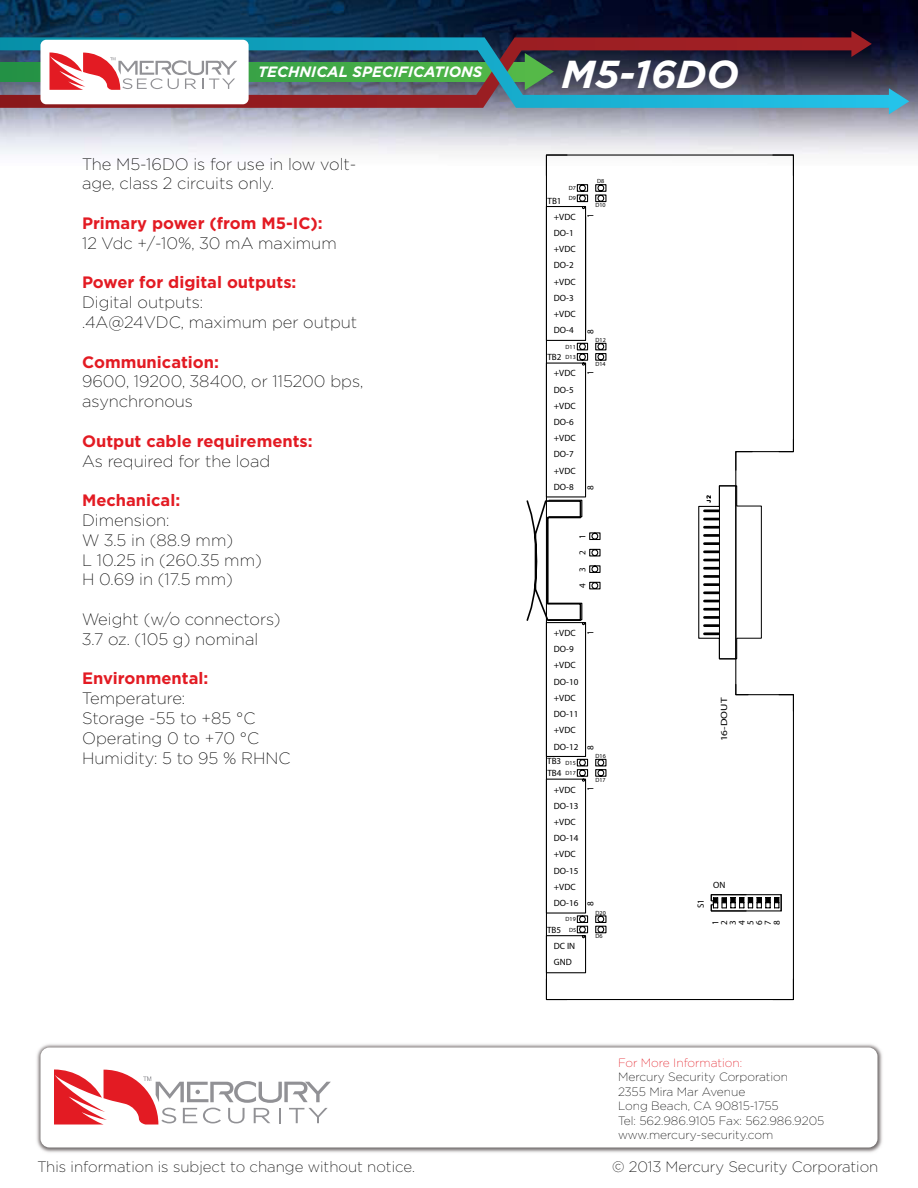
<style>
.page{position:relative;width:918px;height:1188px;background:#fff}
.page>*{position:absolute;margin:0;border:0;box-sizing:border-box;transform-origin:0 0}
.t1{font:italic 700 39px "Gotham";color:#fff}
.t2{font:200 16.5px/19.8px "Gotham";color:#000}
.t3{font:700 16.5px "Gotham";color:#e31b23}
.t4{font:200 15px "Gotham";color:#000}
.t5{font:italic 700 15px "Gotham";color:#fff}
.t6{font:200 12px/14.4px "Gotham";color:#000}
.t7{font:200 12px "Gotham";color:#e31b23}
.t8{font:9.15px/16.2px "Myriad Pro";color:#000}
.t9{font:9.15px "Myriad Pro";color:#000;scale:1.25 1}
.t10{font:6px/10.4px "Myriad Pro";color:#000}
</style>
<div class="page">
<img style="left:36px;top:1044px;width:846px;height:109px">
<div style="left:40px;top:1047px;width:838px;height:100px;background:#fff;border-radius:9px"></div>
<img style="left:0;top:0;width:918px;height:154px">
<svg style="left:851px;top:31px;width:21px;height:6px"></svg>
<svg style="left:0;top:37px;width:891px;height:71px;background:#475d62"></svg>
<svg style="left:889px;top:88px;width:20px;height:26px"></svg>
<div style="left:40px;top:40px;width:209px;height:64px;background:#fff;border-radius:6px"></div>
<svg style="left:50px;top:52px;width:187px;height:38px"></svg>
<svg style="left:54px;top:1070px;width:277px;height:55px"></svg>
<svg style="left:545px;top:154px;width:249px;height:847px"></svg>
<svg style="left:607px;top:532px;width:175px;height:380px"></svg>
<svg style="left:526px;top:184px;width:81px;height:750px"></svg>
<hr style="left:585px;top:217px;width:1px;height:113px;background:#000">
<p class="t5" style="left:258px;top:61px;width:226px">TECHNICAL SPECIFICATIONS</p>
<h1 class="t1" style="left:562px;top:49px;width:179px">M5-16DO</h1>
<p class="t2" style="left:82px;top:154px;width:276px">The M5-16DO is for use in low volt&shy;age, class 2 circuits only.</p>
<p class="t3" style="left:82px;top:212px;width:242px">Primary power (from M5-IC):</p>
<p class="t2" style="left:82px;top:233px;width:256px">12 Vdc +/-10%, 30 mA maximum</p>
<p class="t3" style="left:82px;top:272px;width:216px">Power for digital outputs:</p>
<p class="t2" style="left:82px;top:292px;width:277px">Digital outputs:<br>.4A@24VDC, maximum per output</p>
<p class="t3" style="left:82px;top:351px;width:138px">Communication:</p>
<p class="t2" style="left:82px;top:371px;width:283px">9600, 19200, 38400, or 115200 bps, asynchronous</p>
<p class="t3" style="left:82px;top:430px;width:232px">Output cable requirements:</p>
<p class="t2" style="left:82px;top:451px;width:190px">As required for the load</p>
<p class="t3" style="left:82px;top:489px;width:100px">Mechanical:</p>
<p class="t2" style="left:82px;top:510px;width:181px">Dimension:<br>W 3.5 in (88.9 mm)<br>L 10.25 in (260.35 mm)<br>H 0.69 in (17.5 mm)</p>
<p class="t2" style="left:82px;top:609px;width:200px">Weight (w/o connectors)<br>3.7 oz. (105 g) nominal</p>
<p class="t3" style="left:82px;top:668px;width:128px">Environmental:</p>
<p class="t2" style="left:82px;top:688px;width:210px">Temperature:<br>Storage -55 to +85 °C<br>Operating 0 to +70 °C<br>Humidity: 5 to 95 % RHNC</p>
<p class="t8" style="left:547px;top:192px;width:16px">TB1</p>
<p class="t10" style="left:569px;top:183px;width:9px">D7</p>
<p class="t10" style="left:569px;top:193px;width:9px">D9</p>
<p class="t8" style="left:554px;top:208px;width:23px">+VDC<br>DO-1 +VDC<br>DO-2 +VDC<br>DO-3 +VDC<br>DO-4</p>
<p class="t10" style="left:566px;top:341px;width:12px">D11<br>D13</p>
<p class="t8" style="left:547px;top:349px;width:16px">TB2</p>
<p class="t8" style="left:554px;top:365px;width:23px">+VDC</p>
<p class="t8" style="left:554px;top:381px;width:21px">DO-5</p>
<p class="t8" style="left:554px;top:397px;width:23px">+VDC</p>
<p class="t8" style="left:554px;top:414px;width:21px">DO-6</p>
<p class="t8" style="left:554px;top:430px;width:23px">+VDC</p>
<p class="t8" style="left:554px;top:446px;width:23px">DO-7 +VDC</p>
<p class="t8" style="left:554px;top:479px;width:21px">DO-8</p>
<p class="t10" style="left:597px;top:176px;width:9px">D8</p>
<p class="t10" style="left:596px;top:200px;width:12px">D10</p>
<p class="t8" style="left:582px;top:218px;width:6px;rotate:-90deg">1</p>
<p class="t8" style="left:582px;top:334px;width:6px;rotate:-90deg">8</p>
<p class="t10" style="left:596px;top:335px;width:12px">D12</p>
<p class="t10" style="left:596px;top:358px;width:12px">D14</p>
<p class="t8" style="left:582px;top:375px;width:6px;rotate:-90deg">1</p>
<p class="t8" style="left:582px;top:490px;width:6px;rotate:-90deg">8</p>
<p class="t8" style="left:574px;top:539px;width:6px;rotate:-90deg">1</p>
<p class="t8" style="left:574px;top:555px;width:6px;rotate:-90deg">2</p>
<p class="t8" style="left:574px;top:572px;width:6px;rotate:-90deg">3</p>
<p class="t8" style="left:574px;top:588px;width:6px;rotate:-90deg">4</p>
<p class="t8" style="left:554px;top:625px;width:23px">+VDC</p>
<p class="t8" style="left:554px;top:641px;width:21px">DO-9</p>
<p class="t8" style="left:554px;top:657px;width:23px">+VDC</p>
<p class="t8" style="left:554px;top:673px;width:26px">DO-10</p>
<p class="t8" style="left:554px;top:690px;width:23px">+VDC</p>
<p class="t8" style="left:554px;top:706px;width:26px">DO-11 +VDC</p>
<p class="t8" style="left:554px;top:738px;width:26px">DO-12</p>
<p class="t8" style="left:547px;top:753px;width:16px">TB3</p>
<p class="t10" style="left:566px;top:758px;width:12px">D15<br>D17</p>
<p class="t8" style="left:547px;top:765px;width:16px">TB4</p>
<p class="t8" style="left:554px;top:781px;width:23px">+VDC</p>
<p class="t8" style="left:554px;top:797px;width:26px">DO-13</p>
<p class="t8" style="left:554px;top:814px;width:23px">+VDC</p>
<p class="t8" style="left:554px;top:830px;width:26px">DO-14</p>
<p class="t8" style="left:554px;top:846px;width:23px">+VDC</p>
<p class="t8" style="left:554px;top:862px;width:26px">DO-15 +VDC</p>
<p class="t8" style="left:554px;top:895px;width:26px">DO-16</p>
<p class="t10" style="left:566px;top:914px;width:12px">D19</p>
<p class="t8" style="left:547px;top:922px;width:16px">TB5</p>
<p class="t10" style="left:569px;top:924px;width:9px">D5</p>
<p class="t8" style="left:554px;top:938px;width:23px">DC IN<br>GND</p>
<p class="t8" style="left:582px;top:635px;width:6px;rotate:-90deg">1</p>
<p class="t8" style="left:582px;top:750px;width:6px;rotate:-90deg">8</p>
<p class="t10" style="left:596px;top:751px;width:12px">D16</p>
<p class="t10" style="left:596px;top:774px;width:12px">D17</p>
<p class="t8" style="left:582px;top:791px;width:6px;rotate:-90deg">1</p>
<p class="t8" style="left:582px;top:906px;width:6px;rotate:-90deg">8</p>
<p class="t10" style="left:596px;top:908px;width:12px">D20</p>
<p class="t10" style="left:596px;top:931px;width:9px">D6</p>
<p class="t9" style="left:718px;top:741px;width:36px;rotate:-90deg">16-DOUT</p>
<p class="t8" style="left:693px;top:908px;width:11px;rotate:-90deg">S1</p>
<p class="t8" style="left:713px;top:877px;width:14px">ON</p>
<p class="t8" style="left:711px;top:925px;width:6px;line-height:8.7px;text-align:justify;rotate:-90deg">1<br>2<br>3<br>4<br>5<br>6</p>
<p class="t8" style="left:763px;top:925px;width:6px;line-height:8.7px;rotate:-90deg">7<br>8</p>
<p class="t7" style="left:618px;top:1056px;width:126px">For More Information:</p>
<p class="t6" style="left:618px;top:1070px;width:208px">Mercury Security Corporation<br>2355 Mira Mar Avenue<br>Long Beach, CA 90815-1755<br>Tel: 562.986.9105 Fax: 562.986.9205 www.mercury-security.com</p>
<p class="t4" style="left:38px;top:1159px;width:379px">This information is subject to change without notice.</p>
<p class="t4" style="left:612px;top:1159px;width:268px">© 2013 Mercury Security Corporation</p>
</div>
